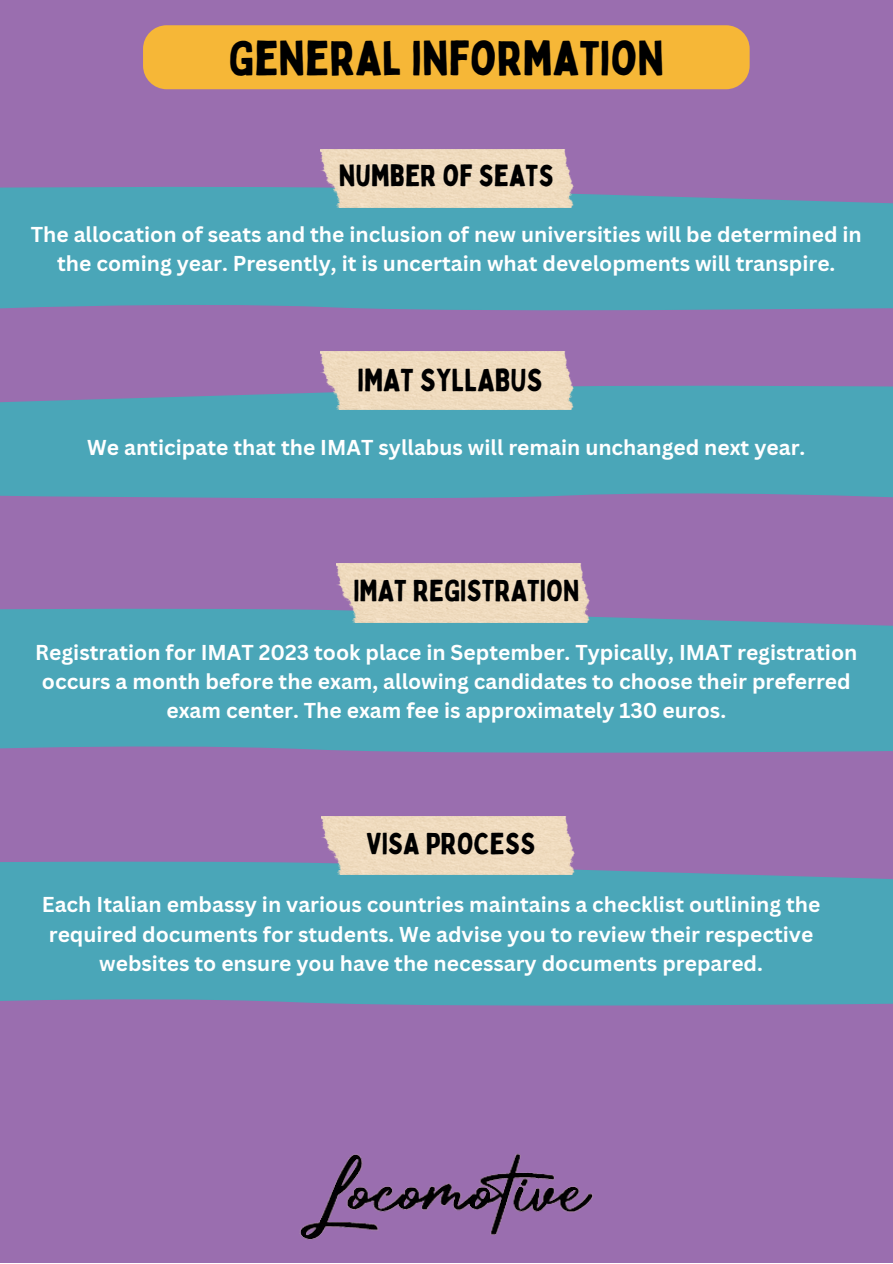
<style>
.page{position:relative;width:893px;height:1264px;background:#fff}
.page>*{position:absolute;margin:0;border:0;box-sizing:border-box;transform-origin:0 0}
.t1{font:47.7px "Bobby Jones";color:#000}
.t2{font:31.35px "Bobby Jones";color:#000}
.t3{font:29.85px "Bobby Jones";color:#000}
.t4{font:700 21px/29.2px "Canva Sans";color:#fff;text-align:center}
</style>
<div class="page">
<div style="left:0;top:0;width:892px;height:1262px;background:#9a6eaf"></div>
<div style="left:143px;top:25px;width:606px;height:64px;background:#f6b737;border-radius:24px"></div>
<svg style="left:0;top:186px;width:892px;height:125px;background:#4fa2b7"></svg>
<svg style="left:0;top:385px;width:892px;height:114px;background:#4fa2b7"></svg>
<img style="left:320px;top:149px;width:253px;height:58px">
<img style="left:320px;top:351px;width:253px;height:58px">
<div style="left:0;top:608px;width:892px;height:145px;background:#4aa6b8"></div>
<img style="left:336px;top:563px;width:253px;height:59px">
<img style="left:300px;top:1153px;width:293px;height:87px">
<div style="left:0;top:861px;width:892px;height:145px;background:#4aa6b8"></div>
<img style="left:321px;top:816px;width:253px;height:58px">
<p class="t1" style="left:228px;top:29px;width:437px">GENERAL INFORMATION</p>
<p class="t3" style="left:339px;top:157px;width:216px">NUMBER OF SEATS</p>
<p class="t4" style="left:31px;top:219px;width:832px">The allocation of seats and the inclusion of new universities will be determined in the coming year. Presently, it is uncertain what developments will transpire.</p>
<p class="t2" style="left:357px;top:360px;width:187px">IMAT SYLLABUS</p>
<p class="t4" style="left:87px;top:432px;width:719px">We anticipate that the IMAT syllabus will remain unchanged next year.</p>
<p class="t3" style="left:353px;top:572px;width:227px">IMAT REGISTRATION</p>
<p class="t4" style="left:35px;top:636px;width:823px">Registration for IMAT 2023 took place in September. Typically, IMAT registration occurs a month before the exam, allowing candidates to choose their preferred exam center. The exam fee is approximately 130 euros.</p>
<p class="t3" style="left:366px;top:825px;width:170px">VISA PROCESS</p>
<p class="t4" style="left:42px;top:889px;width:779px">Each Italian embassy in various countries maintains a checklist outlining the required documents for students. We advise you to review their respective websites to ensure you have the necessary documents prepared.</p>
</div>
